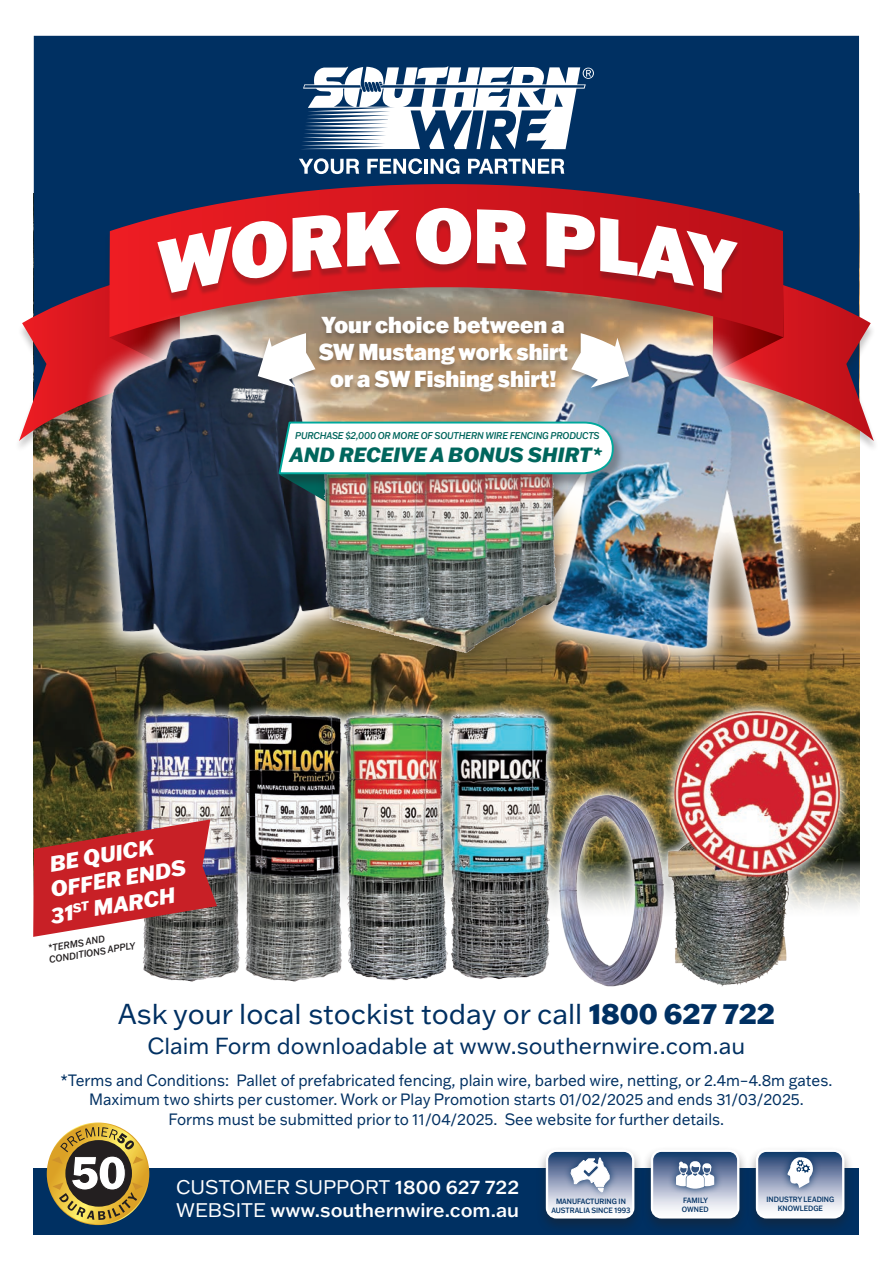
<style>
.page{position:relative;width:893px;height:1263px;background:#fff}
.page>*{position:absolute;margin:0;border:0;box-sizing:border-box;transform-origin:0 0}
.t1{font:900 75px "Franklin Gothic ATF";color:#fff}
.t2{font:28.2px "Franklin Gothic ATF";color:#003062}
.t3{font:22.8px "Franklin Gothic ATF";color:#003062}
.t4{font:900 22.65px/27.2px "Franklin Gothic ATF";color:#fff;text-align:center;scale:.94 1}
.t5{font:italic 800 21.45px/25.5px "Franklin Gothic ATF";color:#fff}
.t6{font:italic 800 20.25px "Franklin Gothic ATF";color:#00665d}
.t7{font:500 19.35px/23.5px "Franklin Gothic ATF";color:#fff}
.t8{font:16.05px/19.4px "Franklin Gothic ATF";color:#003062;text-align:center;scale:.94 1}
.t9{font:italic 500 9.6px "Franklin Gothic ATF";letter-spacing:-.02em;color:#00665d;scale:.9 1}
.t10{font:italic 500 9.6px/11.7px "Franklin Gothic ATF";color:#231f20;scale:.9 1}
.t11{font:500 7.5px/9.4px "Franklin Gothic ATF";color:#003062;text-align:center;scale:.9 1}
.s1{font-weight:800}
.s2{font-weight:400}
</style>
<div class="page">
<img style="left:34px;top:508px;width:825px;height:401px">
<div style="left:34px;top:36px;width:825px;height:150px;background:#003062"></div>
<div style="left:34px;top:1168px;width:825px;height:67px;background:#003062"></div>
<svg style="left:47px;top:1123px;width:101px;height:101px"></svg>
<svg style="left:52px;top:1127px;width:92px;height:93px"></svg>
<div style="left:14px;top:186px;width:865px;height:267px;background:#231f20;opacity:.25"></div>
<svg style="left:109px;top:184px;width:674px;height:25px"></svg>
<div style="left:536px;top:1145px;width:108px;height:89px;background:#231f20;opacity:.45"></div>
<div style="left:546px;top:1149px;width:88px;height:69px;border:2px solid #fff;border-radius:9px"></div>
<svg style="left:547px;top:1151px;width:86px;height:66px"></svg>
<div style="left:641px;top:1145px;width:108px;height:89px;background:#231f20;opacity:.45"></div>
<div style="left:651px;top:1149px;width:88px;height:69px;border:2px solid #fff;border-radius:9px"></div>
<svg style="left:652px;top:1151px;width:86px;height:66px"></svg>
<div style="left:746px;top:1145px;width:108px;height:89px;background:#231f20;opacity:.45"></div>
<div style="left:756px;top:1149px;width:88px;height:69px;border:2px solid #fff;border-radius:9px"></div>
<div style="left:780px;top:1149px;width:41px;height:46px;background:#fefefe"></div>
<svg style="left:757px;top:1151px;width:86px;height:66px"></svg>
<img style="left:124px;top:695px;width:728px;height:292px">
<svg style="left:299px;top:158px;width:60px;height:16px"></svg>
<svg style="left:367px;top:158px;width:55px;height:16px"></svg>
<hr style="left:424px;top:159px;width:4px;height:15px;background:#fff">
<svg style="left:431px;top:158px;width:28px;height:16px"></svg>
<svg style="left:468px;top:159px;width:96px;height:15px"></svg>
<svg style="left:300px;top:66px;width:294px;height:83px"></svg>
<svg style="left:442px;top:508px;width:418px;height:191px"></svg>
<img style="left:462px;top:508px;width:388px;height:176px">
<svg style="left:58px;top:508px;width:312px;height:186px"></svg>
<img style="left:75px;top:508px;width:274px;height:161px">
<div style="left:314px;top:439px;width:261px;height:227px;background:#231f20;opacity:.4"></div>
<img style="left:316px;top:508px;width:248px;height:151px">
<img style="left:19px;top:209px;width:855px;height:299px">
<svg style="left:33px;top:819px;width:184px;height:118px"></svg>
<h1 class="t1" style="left:414px;top:185px;width:60px">O</h1>
<h3 class="t4" style="left:319px;top:310px;width:267px">Your choice between a<br>SW Mustang work shirt or a SW Fishing shirt!</h3>
<p class="t9" style="left:295px;top:429px;width:340px">PURCHASE $2,000 OR MORE OF SOUTHERN WIRE FENCING PRODUCTS</p>
<p class="t6" style="left:290px;top:441px;width:314px">AND RECEIVE A BONUS SHIRT*</p>
<h3 class="t5" style="left:40px;top:852px;width:143px;text-indent:8px;rotate:-10deg">BE QUICK<br>OFFER ENDS<br>31</h3>
<h3 class="t5" style="left:91px;top:896px;width:84px;rotate:-10deg">MARCH</h3>
<p class="t10" style="left:46px;top:942px;width:98px;rotate:-10deg">*TERMS AND<br>CONDITIONS APPLY</p>
<h2 class="t2" style="left:118px;top:995px;width:659px">Ask your local stockist today or call <span class="s1">1800 627 722</span></h2>
<h3 class="t3" style="left:148px;top:1031px;width:599px">Claim Form downloadable at www.southernwire.com.au</h3>
<p class="t8" style="left:60px;top:1070px;width:823px">*Terms and Conditions: Pallet of prefabricated fencing, plain wire, barbed wire, netting, or 2.4m–4.8m gates.<br>Maximum two shirts per customer. Work or Play Promotion starts 01/02/2025 and ends 31/03/2025.<br>Forms must be submitted prior to 11/04/2025. See website for further details.</p>
<p class="t7" style="left:176px;top:1174px;width:344px"><span class="s2">CUSTOMER SUPPORT</span> 1800 627 722<br><span class="s2">WEBSITE</span> www.southernwire.com.au</p>
<p class="t11" style="left:551px;top:1196px;width:89px">MANUFACTURING IN<br>AUSTRALIA SINCE 1993</p>
<p class="t11" style="left:682px;top:1195px;width:31px;text-align:left">FAMILY<br>OWNED</p>
<p class="t11" style="left:766px;top:1194px;width:77px">INDUSTRY LEADING<br>KNOWLEDGE</p>
</div>
